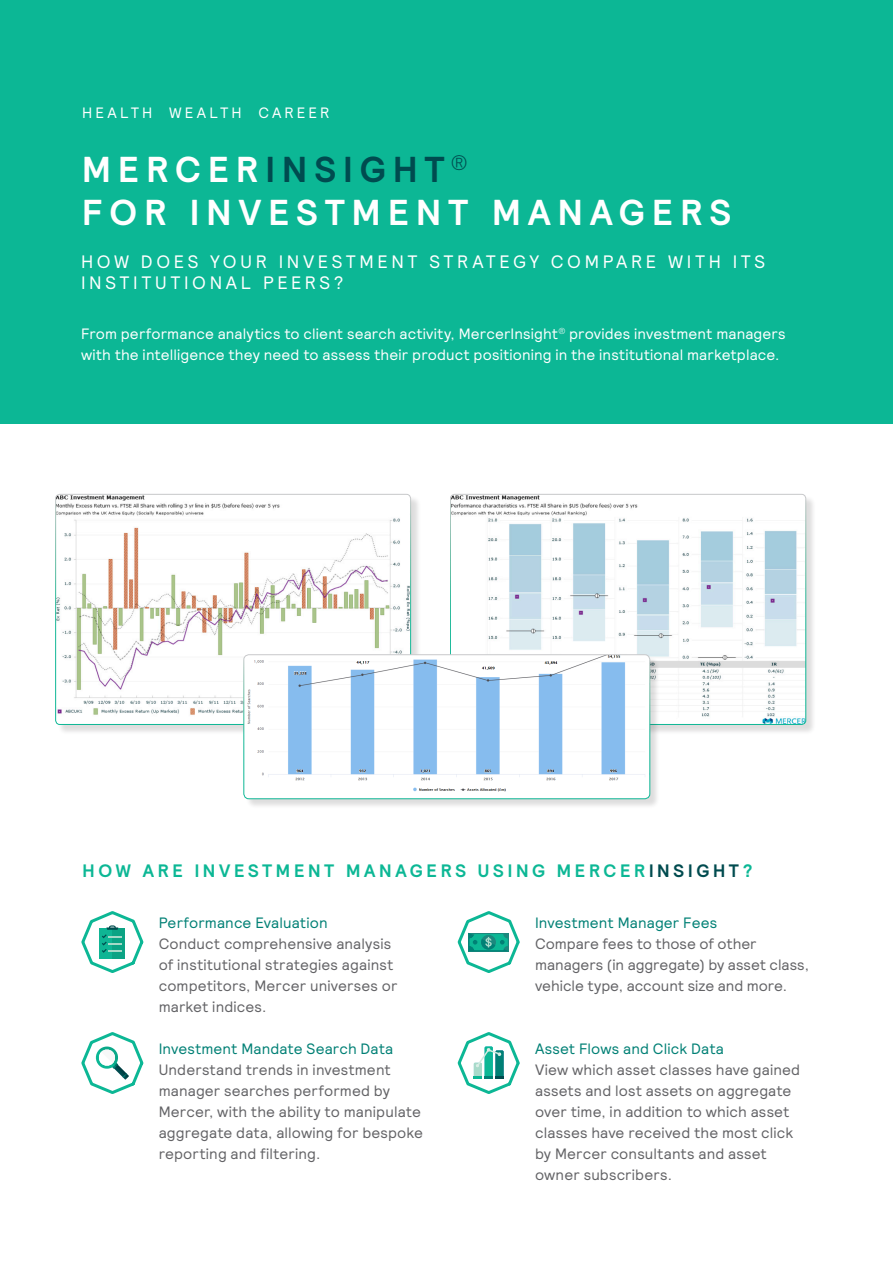
<style>
.page{position:relative;width:893px;height:1263px;background:#fff}
.page>*{position:absolute;margin:0;border:0;box-sizing:border-box;transform-origin:0 0}
.cover_headline{font:700 36px/43.2px "Relative";letter-spacing:.2em;color:#fff}
.subheadline{font:18px/21.6px "Relative";letter-spacing:.2em;color:#fff}
.subheadline-2{font:700 18px "Relative";letter-spacing:.205em;color:#0cb795}
.body{font:15px/21px "Relative";letter-spacing:.01em;color:#636366}
.body-2{font:15px/21px "Relative";letter-spacing:.01em;color:#fff}
.Paragraph_Header{font:15px "Relative";letter-spacing:.01em;color:#008075}
.health_wealth_career{font:15px "Relative";letter-spacing:.21em;color:#fff}
.s1{color:#004b4f}
</style>
<div class="page">
<div style="left:0;top:0;width:893px;height:423px;background:#0cb795"></div>
<div style="left:57px;top:495px;width:364px;height:240px;background:#231f20;opacity:.15"></div>
<img style="left:57px;top:495px;width:354px;height:228px">
<div style="left:55px;top:494px;width:356px;height:231px;border:1px solid #fff;border-radius:4px"></div>
<svg style="left:81px;top:1032px;width:63px;height:62px"></svg>
<svg style="left:81px;top:911px;width:63px;height:62px"></svg>
<svg style="left:457px;top:1032px;width:63px;height:62px"></svg>
<svg style="left:457px;top:911px;width:63px;height:62px"></svg>
<div style="left:452px;top:495px;width:365px;height:240px;background:#231f20;opacity:.15"></div>
<img style="left:452px;top:495px;width:354px;height:229px">
<div style="left:450px;top:494px;width:356px;height:231px;border:1px solid #fff;border-radius:4px"></div>
<div style="left:245px;top:656px;width:416px;height:154px;background:#231f20;opacity:.15"></div>
<img style="left:244px;top:655px;width:406px;height:144px">
<div style="left:244px;top:654px;width:406px;height:145px;border:1px solid #fff;border-radius:5px"></div>
<p class="health_wealth_career" style="left:82px;top:103px;width:249px">HEALTH WEALTH CAREER</p>
<p class="cover_headline" style="left:82px;top:147px;width:650px">MERCER<span class="s1">INSIGHT</span><sup>®<br></sup>FOR INVESTMENT MANAGERS</p>
<p class="subheadline" style="left:81px;top:250px;width:686px">HOW DOES YOUR INVESTMENT STRATEGY COMPARE WITH ITS<br>INSTITUTIONAL PEERS?</p>
<p class="body-2" style="left:81px;top:323px;width:706px">From performance analytics to client search activity, MercerInsight<sup>®</sup> provides investment managers with the intelligence they need to assess their product positioning in the institutional marketplace.</p>
<p class="subheadline-2" style="left:83px;top:858px;width:671px">HOW ARE INVESTMENT MANAGERS USING MERCER<span class="s1">INSIGHT</span>?</p>
<p class="Paragraph_Header" style="left:159px;top:912px;width:170px">Performance Evaluation</p>
<p class="body" style="left:159px;top:932px;width:240px">Conduct comprehensive analysis of institutional strategies against competitors, Mercer universes or market indices.</p>
<p class="Paragraph_Header" style="left:159px;top:1038px;width:236px">Investment Mandate Search Data</p>
<p class="body" style="left:159px;top:1058px;width:266px">Understand trends in investment manager searches performed by Mercer, with the ability to manipulate aggregate data, allowing for bespoke reporting and filtering.</p>
<p class="Paragraph_Header" style="left:535px;top:912px;width:184px">Investment Manager Fees</p>
<p class="body" style="left:535px;top:932px;width:275px">Compare fees to those of other managers (in aggregate) by asset class, vehicle type, account size and more.</p>
<p class="Paragraph_Header" style="left:535px;top:1038px;width:190px">Asset Flows and Click Data</p>
<p class="body" style="left:535px;top:1058px;width:267px">View which asset classes have gained assets and lost assets on aggregate over time, in addition to which asset classes have received the most click by Mercer consultants and asset owner subscribers.</p>
</div>
